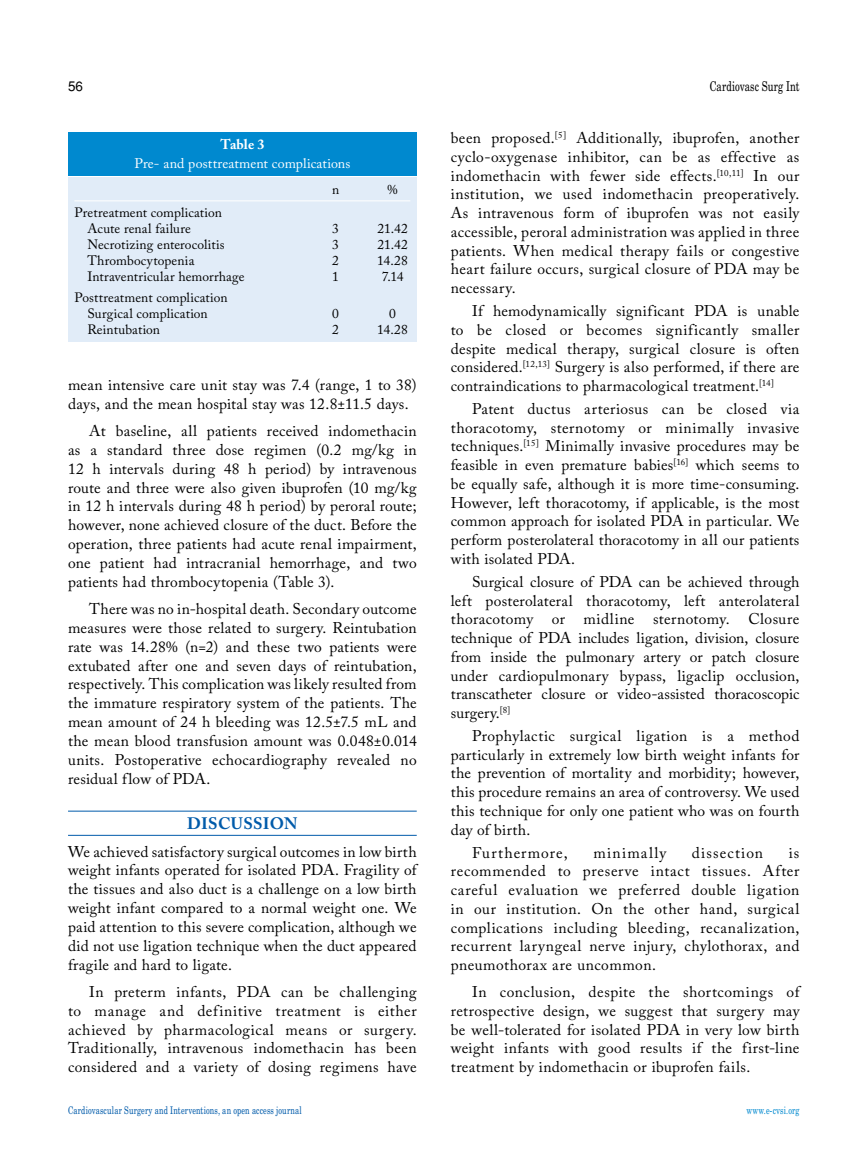
<style>
.page{position:relative;width:859px;height:1170px;background:#fff}
.page>*{position:absolute;margin:0;border:0;box-sizing:border-box;transform-origin:0 0}
.t1{font:700 16.5px "Adobe Caslon Pro";letter-spacing:.015em;color:#005baa}
.t2{font:15.45px/18.8px "Adobe Caslon Pro";letter-spacing:.02em;color:#000;text-align:justify}
.t3{font:15.45px "Adobe Caslon Pro";letter-spacing:.065em;color:#000}
.t4{font:15.45px "Adobe Caslon Pro";letter-spacing:.075em;color:#000}
.t5{font:15.45px "Adobe Caslon Pro";letter-spacing:.08em;color:#000}
.t6{font:13.95px "Adobe Caslon Pro";letter-spacing:.005em;color:#fff}
.t7{font:700 13.95px "Adobe Caslon Pro";color:#fff}
.t8{font:13.5px/16.2px "Adobe Caslon Pro";letter-spacing:.005em;color:#000}
.t9{font:13.5px "Madison Tr";letter-spacing:.01em;color:#000}
.t10{font:13.5px "Helvetica Normal Tr";color:#000}
.t11{font:10.5px "Madison Tr";letter-spacing:.015em;color:#005baa}
.t12{font:10.5px "Madison Tr";letter-spacing:.015em;color:#0089cf}
</style>
<div class="page">
<hr style="left:68px;top:810px;width:349px;height:1px;background:#005baa">
<hr style="left:68px;top:835px;width:349px;height:1px;background:#005baa">
<div style="left:68px;top:178px;width:349px;height:164px;background:#e1ecf8"></div>
<div style="left:68px;top:132px;width:349px;height:43px;background:#0089cf"></div>
<hr style="left:74px;top:200px;width:336px;height:1px;background:#fff">
<p class="t10" style="left:68px;top:78px;width:17px">56</p>
<p class="t9" style="left:710px;top:78px;width:91px">Cardiovasc Surg Int</p>
<p class="t7" style="left:221px;top:136px;width:45px">Table 3</p>
<p class="t6" style="left:134px;top:155px;width:217px">Pre- and posttreatment complications</p>
<p class="t8" style="left:87px;top:204px;width:136px;text-indent:-13px">Pretreatment complication<br>Acute renal failure</p>
<p class="t8" style="left:332px;top:181px;width:9px">n</p>
<p class="t8" style="left:388px;top:181px;width:12px">%</p>
<p class="t8" style="left:332px;top:220px;width:8px">3</p>
<p class="t8" style="left:377px;top:220px;width:32px">21.42</p>
<p class="t8" style="left:87px;top:236px;width:139px">Necrotizing enterocolitis</p>
<p class="t8" style="left:332px;top:236px;width:8px">3</p>
<p class="t8" style="left:377px;top:236px;width:32px">21.42</p>
<p class="t8" style="left:87px;top:252px;width:109px">Thrombocytopenia</p>
<p class="t8" style="left:332px;top:252px;width:8px">2</p>
<p class="t8" style="left:377px;top:252px;width:32px">14.28</p>
<p class="t8" style="left:87px;top:268px;width:159px">Intraventricular hemorrhage</p>
<p class="t8" style="left:332px;top:268px;width:8px">1</p>
<p class="t8" style="left:382px;top:268px;width:23px">7.14</p>
<p class="t8" style="left:75px;top:289px;width:155px;text-align:center">Posttreatment complication<br>Surgical complication</p>
<p class="t8" style="left:332px;top:305px;width:8px">0</p>
<p class="t8" style="left:389px;top:305px;width:8px">0</p>
<p class="t8" style="left:87px;top:321px;width:74px">Reintubation</p>
<p class="t8" style="left:332px;top:321px;width:8px">2</p>
<p class="t8" style="left:377px;top:321px;width:32px">14.28</p>
<p class="t2" style="left:68px;top:375px;width:350px">mean intensive care unit stay was 7.4 (range, 1 to 38) days, and the mean hospital stay was 12.8±11.5 days.</p>
<p class="t2" style="left:68px;top:421px;width:350px;text-indent:21px">At baseline, all patients received indomethacin as a standard three dose regimen (0.2 mg/kg in 12 h intervals during 48 h period) by intravenous route and three were also given ibuprofen (10 mg/kg in 12 h intervals during 48 h period) by peroral route; however, none achieved closure of the duct. Before the operation, three patients had acute renal impairment, one patient had intracranial hemorrhage, and two patients had thrombocytopenia (Table 3).</p>
<p class="t2" style="left:68px;top:599px;width:350px;text-indent:21px">There was no in-hospital death. Secondary outcome measures were those related to surgery. Reintubation rate was 14.28% (n=2) and these two patients were extubated after one and seven days of reintubation, respectively. This complication was likely resulted from the immature respiratory system of the patients. The mean amount of 24 h bleeding was 12.5±7.5 mL and the mean blood transfusion amount was 0.048±0.014 units. Postoperative echocardiography revealed no residual flow of PDA.</p>
<p class="t1" style="left:187px;top:813px;width:112px">DISCUSSION</p>
<p class="t2" style="left:68px;top:841px;width:350px">We achieved satisfactory surgical outcomes in low birth weight infants operated for isolated PDA. Fragility of the tissues and also duct is a challenge on a low birth weight infant compared to a normal weight one. We paid attention to this severe complication, although we did not use ligation technique when the duct appeared fragile and hard to ligate.</p>
<p class="t2" style="left:68px;top:982px;width:350px;text-indent:21px">In preterm infants, PDA can be challenging to manage and definitive treatment is either achieved by pharmacological means or surgery.<br>Traditionally, intravenous indomethacin has been considered and a variety of dosing regimens have</p>
<p class="t2" style="left:451px;top:128px;width:350px">been proposed.<sup>[5]</sup> Additionally, ibuprofen, another cyclo-oxygenase inhibitor, can be as effective as indomethacin with fewer side effects.<sup>[10,11]</sup> In our institution, we used indomethacin preoperatively.<br>As intravenous form of ibuprofen was not easily accessible, peroral administration was applied in three patients. When medical therapy fails or congestive heart failure occurs, surgical closure of PDA may be necessary.</p>
<p class="t2" style="left:451px;top:301px;width:350px;text-indent:21px">If hemodynamically significant PDA is unable to be closed or becomes significantly smaller despite medical therapy, surgical closure is often considered.<sup>[12,13]</sup> Surgery is also performed, if there are contraindications to pharmacological treatment.<sup>[14]</sup></p>
<p class="t2" style="left:451px;top:399px;width:350px;text-indent:21px">Patent ductus arteriosus can be closed via thoracotomy, sternotomy or minimally invasive techniques.<sup>[15]</sup> Minimally invasive procedures may be feasible in even premature babies<sup>[16]</sup> which seems to be equally safe, although it is more time-consuming.<br>However, left thoracotomy, if applicable, is the most common approach for isolated PDA in particular. We perform posterolateral thoracotomy in all our patients with isolated PDA.</p>
<p class="t2" style="left:451px;top:572px;width:350px;text-indent:21px">Surgical closure of PDA can be achieved through left posterolateral thoracotomy, left anterolateral thoracotomy or midline sternotomy. Closure technique of PDA includes ligation, division, closure from inside the pulmonary artery or patch closure under cardiopulmonary bypass, ligaclip occlusion, transcatheter closure or video-assisted thoracoscopic surgery.<sup>[8]</sup></p>
<p class="t2" style="left:451px;top:726px;width:350px;text-indent:21px">Prophylactic surgical ligation is a method particularly in extremely low birth weight infants for the prevention of mortality and morbidity; however, this procedure remains an area of controversy. We used this technique for only one patient who was on fourth day of birth.</p>
<p class="t3" style="left:472px;top:843px;width:97px">Furthermore,</p>
<p class="t5" style="left:593px;top:843px;width:74px">minimally</p>
<p class="t4" style="left:692px;top:843px;width:73px">dissection</p>
<p class="t2" style="left:451px;top:842px;width:350px;text-indent:338px">is recommended to preserve intact tissues. After careful evaluation we preferred double ligation in our institution. On the other hand, surgical complications including bleeding, recanalization, recurrent laryngeal nerve injury, chylothorax, and pneumothorax are uncommon.</p>
<p class="t2" style="left:451px;top:982px;width:350px;text-indent:21px">In conclusion, despite the shortcomings of retrospective design, we suggest that surgery may be well-tolerated for isolated PDA in very low birth weight infants with good results if the first-line treatment by indomethacin or ibuprofen fails.</p>
<p class="t11" style="left:68px;top:1103px;width:235px">Cardiovascular Surgery and Interventions, an open access journal</p>
<p class="t12" style="left:746px;top:1103px;width:55px">www.e-cvsi.org</p>
</div>
